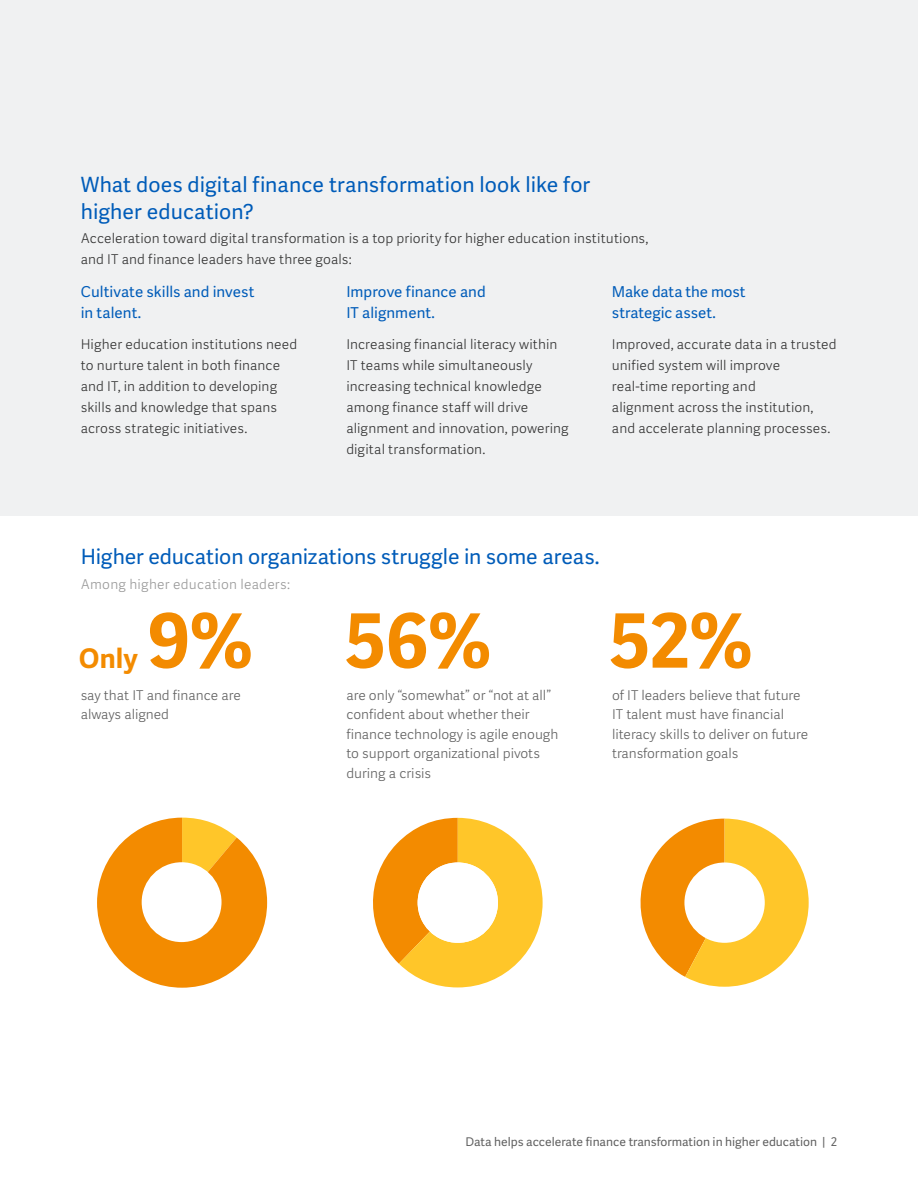
<style>
.page{position:relative;width:918px;height:1188px;background:#fff}
.page>*{position:absolute;margin:0;border:0;box-sizing:border-box;transform-origin:0 0}
.t1{font:700 75px "Workday Adelle Sans";color:#f38b00}
.t2{font:700 27px "Workday Adelle Sans";color:#f38b00}
.t3{font:21px/27px "Workday Adelle Sans";color:#005cb9}
.t4{font:15px/21px "Workday Adelle Sans";color:#005cb9}
.t5{font:300 13.5px/21px "Workday Adelle Sans";letter-spacing:.01em;color:#333}
.t6{font:300 13.5px/19.5px "Workday Adelle Sans";color:#616161}
.t7{font:300 13.5px "Workday Adelle Sans";letter-spacing:.02em;color:#999}
.t8{font:12px "Workday Adelle Sans";color:#616161}
</style>
<div class="page">
<div style="left:0;top:0;width:918px;height:516px;background:#f0f1f2"></div>
<svg style="left:97px;top:818px;width:170px;height:170px"></svg>
<div style="left:142px;top:862px;width:80px;height:80px;background:#fff;border-radius:50%"></div>
<svg style="left:373px;top:818px;width:170px;height:169px"></svg>
<div style="left:418px;top:862px;width:80px;height:81px;background:#fff;border-radius:50%"></div>
<svg style="left:640px;top:819px;width:169px;height:168px"></svg>
<div style="left:684px;top:862px;width:81px;height:81px;background:#fff;border-radius:50%"></div>
<h3 class="t3" style="left:81px;top:171px;width:511px">What does digital finance transformation look like for higher education?</h3>
<p class="t5" style="left:81px;top:228px;width:569px">Acceleration toward digital transformation is a top priority for higher education institutions, and IT and finance leaders have three goals:</p>
<p class="t4" style="left:81px;top:282px;width:175px">Cultivate skills and invest in talent.</p>
<p class="t5" style="left:81px;top:334px;width:218px">Higher education institutions need to nurture talent in both finance and IT, in addition to developing skills and knowledge that spans across strategic initiatives.</p>
<p class="t4" style="left:346px;top:282px;width:141px">Improve finance and<br>IT alignment.</p>
<p class="t5" style="left:346px;top:334px;width:224px">Increasing financial literacy within<br>IT teams while simultaneously increasing technical knowledge among finance staff will drive alignment and innovation, powering digital transformation.</p>
<p class="t4" style="left:612px;top:282px;width:135px">Make data the most strategic asset.</p>
<p class="t5" style="left:612px;top:334px;width:226px">Improved, accurate data in a trusted unified system will improve real-time reporting and<br>alignment across the institution, and accelerate planning processes.</p>
<h3 class="t3" style="left:81px;top:544px;width:520px">Higher education organizations struggle in some areas.</h3>
<p class="t7" style="left:81px;top:576px;width:211px">Among higher education leaders:</p>
<h1 class="t1" style="left:147px;top:596px;width:108px">9%</h1>
<p class="t6" style="left:81px;top:685px;width:162px">say that IT and finance are always aligned</p>
<h2 class="t2" style="left:79px;top:642px;width:60px">Only</h2>
<h1 class="t1" style="left:344px;top:596px;width:149px">56%</h1>
<p class="t6" style="left:346px;top:685px;width:213px">are only “somewhat” or “not at all” confident about whether their finance technology is agile enough to support organizational pivots during a crisis</p>
<h1 class="t1" style="left:608px;top:596px;width:146px">52%</h1>
<p class="t6" style="left:612px;top:685px;width:198px">of IT leaders believe that future<br>IT talent must have financial literacy skills to deliver on future transformation goals</p>
<p class="t8" style="left:466px;top:1135px;width:373px">Data helps accelerate finance transformation in higher education | 2</p>
</div>
